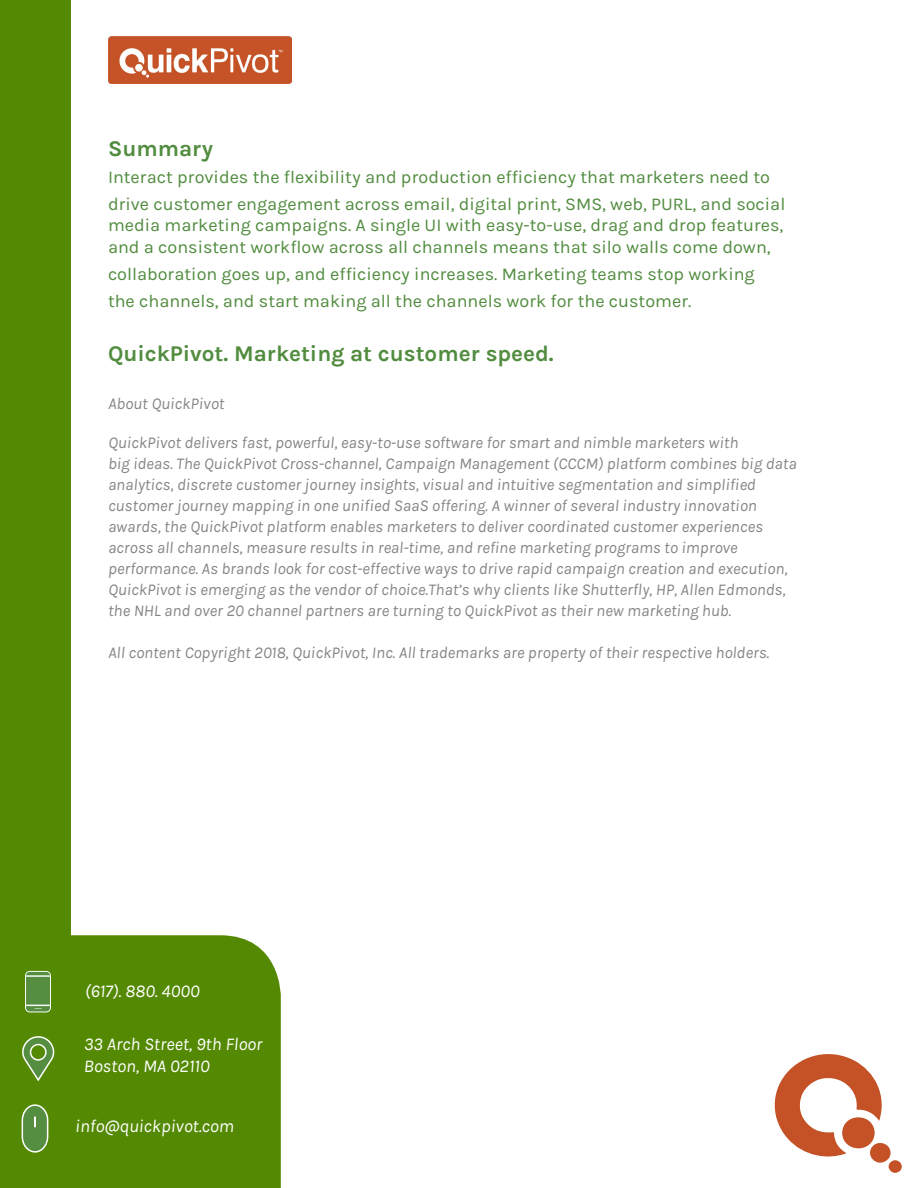
<style>
.page{position:relative;width:918px;height:1188px;background:#fff}
.page>*{position:absolute;margin:0;border:0;box-sizing:border-box;transform-origin:0 0}
.t1{font:700 22.5px "Karla";color:#518c3f}
.t2{font:18px/27px "Karla";color:#518c3f}
.t3{font:italic 18px/21.6px "Karla";color:#fff}
.t4{font:italic 16.5px/21px "Karla";color:#858585}
</style>
<div class="page">
<img style="left:108px;top:37px;width:184px;height:47px">
<svg style="left:774px;top:1054px;width:113px;height:106px"></svg>
<div style="left:842px;top:1117px;width:33px;height:31px;background:#c45226;border-radius:50%"></div>
<div style="left:870px;top:1143px;width:21px;height:20px;background:#c45226;border-radius:50%"></div>
<div style="left:888px;top:1160px;width:14px;height:13px;background:#c45226;border-radius:50%"></div>
<div style="left:0;top:0;width:70px;height:1188px;background:#548a03"></div>
<div style="left:28px;top:935px;width:253px;height:253px;background:#548a03"></div>
<svg style="left:25px;top:971px;width:26px;height:41px"></svg>
<svg style="left:21px;top:1102px;width:28px;height:53px"></svg>
<svg style="left:22px;top:1035px;width:33px;height:48px"></svg>
<p class="t1" style="left:108px;top:135px;width:107px">Summary</p>
<p class="t2" style="left:108px;top:163px;width:679px">Interact provides the flexibility and production efficiency that marketers need to drive customer engagement across email, digital print, SMS, web, PURL, and social</p>
<p class="t2" style="left:108px;top:215px;width:677px;line-height:21.6px">media marketing campaigns. A single UI with easy-to-use, drag and drop features, and a consistent workflow across all channels means that silo walls come down,</p>
<p class="t2" style="left:108px;top:261px;width:648px">collaboration goes up, and efficiency increases. Marketing teams stop working the channels, and start making all the channels work for the customer.</p>
<p class="t1" style="left:108px;top:340px;width:447px">QuickPivot. Marketing at customer speed.</p>
<p class="t4" style="left:108px;top:393px;width:118px">About QuickPivot</p>
<p class="t4" style="left:108px;top:433px;width:690px">QuickPivot delivers fast, powerful, easy-to-use software for smart and nimble marketers with<br>big ideas. The QuickPivot Cross-channel, Campaign Management (CCCM) platform combines big data analytics, discrete customer journey insights, visual and intuitive segmentation and simplified customer journey mapping in one unified SaaS offering. A winner of several industry innovation awards, the QuickPivot platform enables marketers to deliver coordinated customer experiences across all channels, measure results in real-time, and refine marketing programs to improve performance. As brands look for cost-effective ways to drive rapid campaign creation and execution, QuickPivot is emerging as the vendor of choice.That’s why clients like Shutterfly, HP, Allen Edmonds, the NHL and over 20 channel partners are turning to QuickPivot as their new marketing hub.</p>
<p class="t4" style="left:108px;top:643px;width:663px">All content Copyright 2018, QuickPivot, Inc. All trademarks are property of their respective holders.</p>
<p class="t3" style="left:85px;top:981px;width:116px">(617). 880. 4000</p>
<p class="t3" style="left:84px;top:1034px;width:180px">33 Arch Street, 9th Floor<br>Boston, MA 02110</p>
<p class="t3" style="left:75px;top:1115px;width:160px">info@quickpivot.com</p>
</div>
